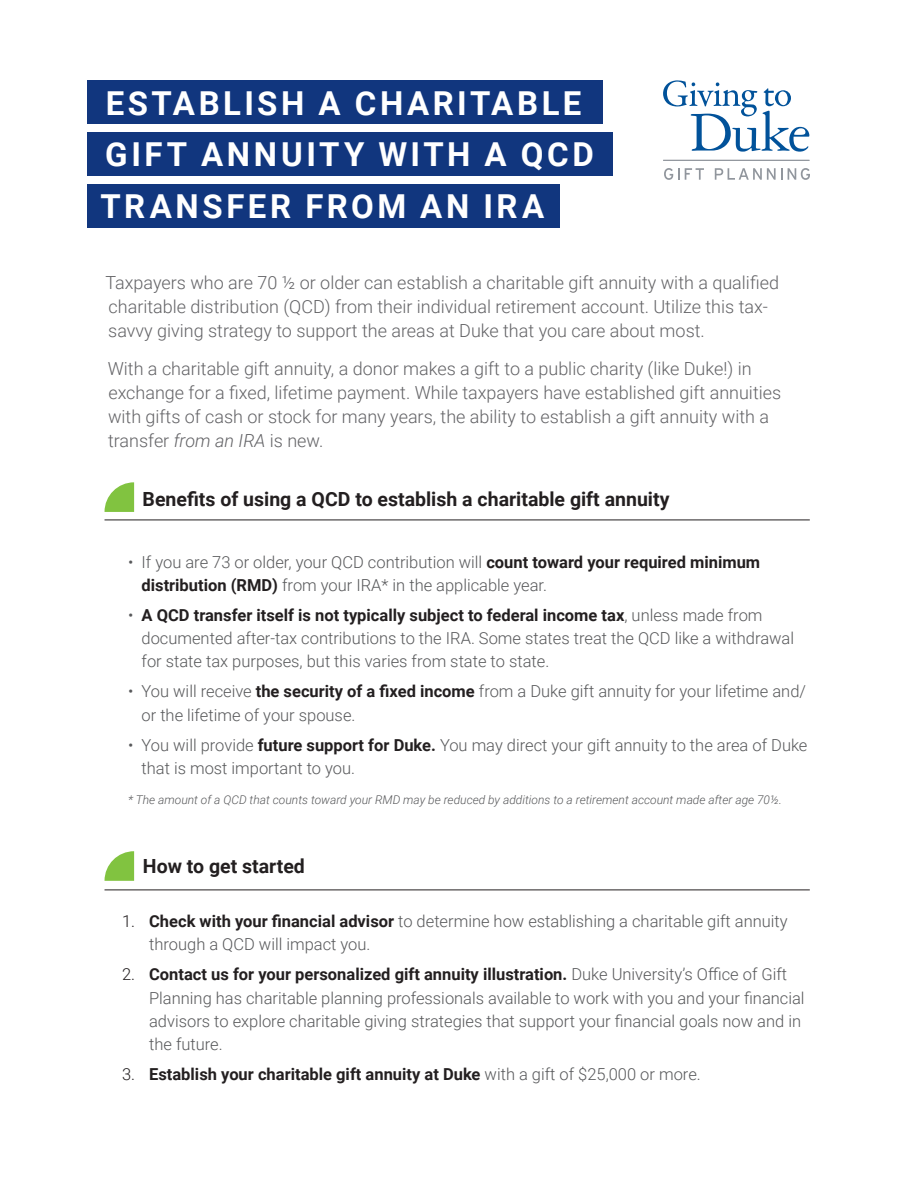
<style>
.page{position:relative;width:918px;height:1188px;background:#fff}
.page>*{position:absolute;margin:0;border:0;box-sizing:border-box;transform-origin:0 0}
.cover_title{font:700 33px/51.8px "Roboto";letter-spacing:.105em;color:#fff}
.sidebar_head{font:700 19.5px "Roboto";color:#231f20}
.INTRO_body{font:300 18px/24px "Roboto";color:#636366}
.BULLET_Sans{font:300 16.5px/23.2px "Roboto";color:#57585a}
.t1{font:700 16.5px "Roboto";color:#231f20}
.BULLET_Sans-2{font:italic 300 12px "Roboto";color:#57585a}
.s1{font-style:italic}
.s2{font-weight:700;color:#231f20}
.s3{color:#231f20}
.s4{font-weight:300}
.s5{font-weight:300;color:#57585a}
</style>
<div class="page">
<div style="left:87px;top:132px;width:525px;height:44px;background:#11367e"></div>
<div style="left:87px;top:184px;width:472px;height:44px;background:#11367e"></div>
<div style="left:87px;top:80px;width:515px;height:44px;background:#11367e"></div>
<svg style="left:663px;top:80px;width:146px;height:72px"></svg>
<hr style="left:663px;top:160px;width:146px;height:1px;background:#91969d">
<svg style="left:664px;top:168px;width:40px;height:12px"></svg>
<svg style="left:715px;top:168px;width:67px;height:12px"></svg>
<svg style="left:788px;top:168px;width:22px;height:12px"></svg>
<hr style="left:105px;top:520px;width:705px;height:1px;background:#231f20">
<hr style="left:105px;top:890px;width:705px;height:1px;background:#231f20">
<svg style="left:105px;top:482px;width:29px;height:30px"></svg>
<svg style="left:105px;top:851px;width:29px;height:30px"></svg>
<p class="cover_title" style="left:100px;top:76px;width:495px">ESTABLISH A CHARITABLE<br>GIFT ANNUITY WITH A QCD<br>TRANSFER FROM AN IRA</p>
<p class="INTRO_body" style="left:105px;top:270px;width:675px">Taxpayers who are 70 ½ or older can establish a charitable gift annuity with a qualified charitable distribution (QCD) from their individual retirement account. Utilize this tax&shy;savvy giving strategy to support the areas at Duke that you care about most.</p>
<p class="INTRO_body" style="left:108px;top:356px;width:675px">With a charitable gift annuity, a donor makes a gift to a public charity (like Duke!) in exchange for a fixed, lifetime payment. While taxpayers have established gift annuities with gifts of cash or stock for many years, the ability to establish a gift annuity with a transfer <span class="s1">from an IRA</span> is new.</p>
<p class="sidebar_head" style="left:143px;top:486px;width:528px">Benefits of using a QCD to establish a charitable gift annuity</p>
<p class="BULLET_Sans" style="left:142px;top:550px;width:620px;text-indent:-14px">• If you are 73 or older, your QCD contribution will <span class="s2">count toward your required minimum distribution (RMD)</span> from your IRA* in the applicable year.</p>
<p class="BULLET_Sans" style="left:142px;top:603px;width:654px;text-indent:-14px">• <span class="s2">A QCD transfer itself is not typically subject to federal income tax</span>, unless made from documented after-tax contributions to the IRA. Some states treat the QCD like a withdrawal for state tax purposes, but this varies from state to state.</p>
<p class="BULLET_Sans" style="left:142px;top:679px;width:666px;text-indent:-14px">• You will receive <span class="s2">the security of a fixed income</span> from a Duke gift annuity for your lifetime and/ or the lifetime of your spouse.</p>
<p class="BULLET_Sans" style="left:142px;top:733px;width:667px;text-indent:-14px">• You will provide <span class="s2">future support for Duke.</span> You may direct your gift annuity to the area of Duke that is most important to you.</p>
<p class="BULLET_Sans-2" style="left:128px;top:791px;width:655px">* The amount of a QCD that counts toward your RMD may be reduced by additions to a retirement account made after age 70½.</p>
<p class="sidebar_head" style="left:143px;top:853px;width:164px">How to get started</p>
<p class="BULLET_Sans" style="left:149px;top:909px;width:640px;text-indent:-27px"><span class="s3">1.</span> <span class="s2">Check with your financial advisor</span> to determine how establishing a charitable gift annuity through a QCD will impact you.</p>
<p class="BULLET_Sans" style="left:149px;top:962px;width:657px;text-indent:-27px"><span class="s3">2.</span> <span class="s2">Contact us for your personalized gift annuity illustration.</span> Duke University’s Office of Gift Planning has charitable planning professionals available to work with you and your financial advisors to explore charitable giving strategies that support your financial goals now and in the future.</p>
<p class="t1" style="left:122px;top:1063px;width:580px"><span class="s4">3.</span> Establish your charitable gift annuity at Duke <span class="s5">with a gift of $25,000 or more.</span></p>
</div>
